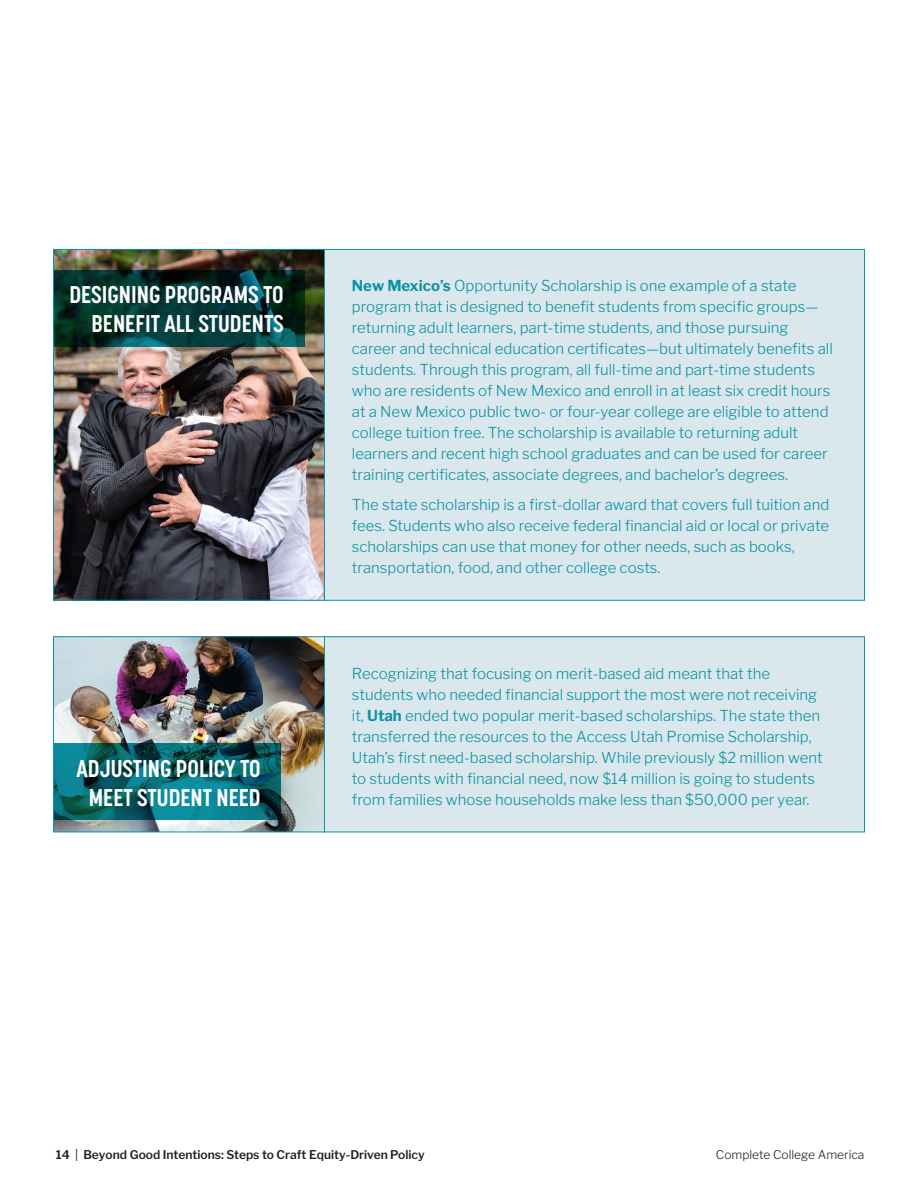
<style>
.page{position:relative;width:918px;height:1188px;background:#fff}
.page>*{position:absolute;margin:0;border:0;box-sizing:border-box;transform-origin:0 0}
.t1{font:700 24px/28.8px "Korolev Condensed";color:#fff;text-align:center}
.Sidebar_body{font:300 15px/21px "Libre Franklin";color:#0d91a2}
.t2{font:600 12px "Libre Franklin";color:#231f20}
.t3{font:300 12px "Libre Franklin";color:#231f20}
.s1{font-weight:700}
.s2{font-weight:400}
</style>
<div class="page">
<img style="left:55px;top:638px;width:268px;height:192px">
<div style="left:53px;top:636px;width:272px;height:196px;border:1px solid #0d91a2"></div>
<div style="left:324px;top:637px;width:540px;height:195px;background:#dae8ed"></div>
<div style="left:324px;top:636px;width:541px;height:196px;border:1px solid #0d91a2"></div>
<svg style="left:54px;top:743px;width:227px;height:77px;background:#08656d"></svg>
<img style="left:55px;top:251px;width:268px;height:348px">
<div style="left:53px;top:249px;width:272px;height:352px;border:1px solid #0d91a2"></div>
<div style="left:324px;top:249px;width:540px;height:351px;background:#dae8ed"></div>
<svg style="left:54px;top:270px;width:251px;height:77px;background:#053531"></svg>
<p class="t1" style="left:70px;top:281px;width:216px;text-align:right">DESIGNING PROGRAMS TO<br>BENEFIT ALL STUDENTS</p>
<p class="t1" style="left:77px;top:754px;width:186px">ADJUSTING POLICY TO<br>MEET STUDENT NEED</p>
<p class="Sidebar_body" style="left:352px;top:275px;width:483px"><span class="s1">New Mexico’s</span> Opportunity Scholarship is one example of a state program that is designed to benefit students from specific groups— returning adult learners, part-time students, and those pursuing career and technical education certificates—but ultimately benefits all students. Through this program, all full-time and part-time students who are residents of New Mexico and enroll in at least six credit hours at a New Mexico public two- or four-year college are eligible to attend college tuition free. The scholarship is available to returning adult learners and recent high school graduates and can be used for career training certificates, associate degrees, and bachelor’s degrees.</p>
<p class="Sidebar_body" style="left:352px;top:494px;width:479px">The state scholarship is a first-dollar award that covers full tuition and fees. Students who also receive federal financial aid or local or private scholarships can use that money for other needs, such as books, transportation, food, and other college costs.</p>
<p class="Sidebar_body" style="left:352px;top:663px;width:473px">Recognizing that focusing on merit-based aid meant that the students who needed financial support the most were not receiving it, <span class="s1">Utah</span> ended two popular merit-based scholarships. The state then transferred the resources to the Access Utah Promise Scholarship, Utah’s first need-based scholarship. While previously $2 million went to students with financial need, now $14 million is going to students from families whose households make less than $50,000 per year.</p>
<p class="t2" style="left:56px;top:1148px;width:370px">14 <span class="s2">|</span> Beyond Good Intentions: Steps to Craft Equity-Driven Policy</p>
<p class="t3" style="left:716px;top:1148px;width:150px">Complete College America</p>
</div>
